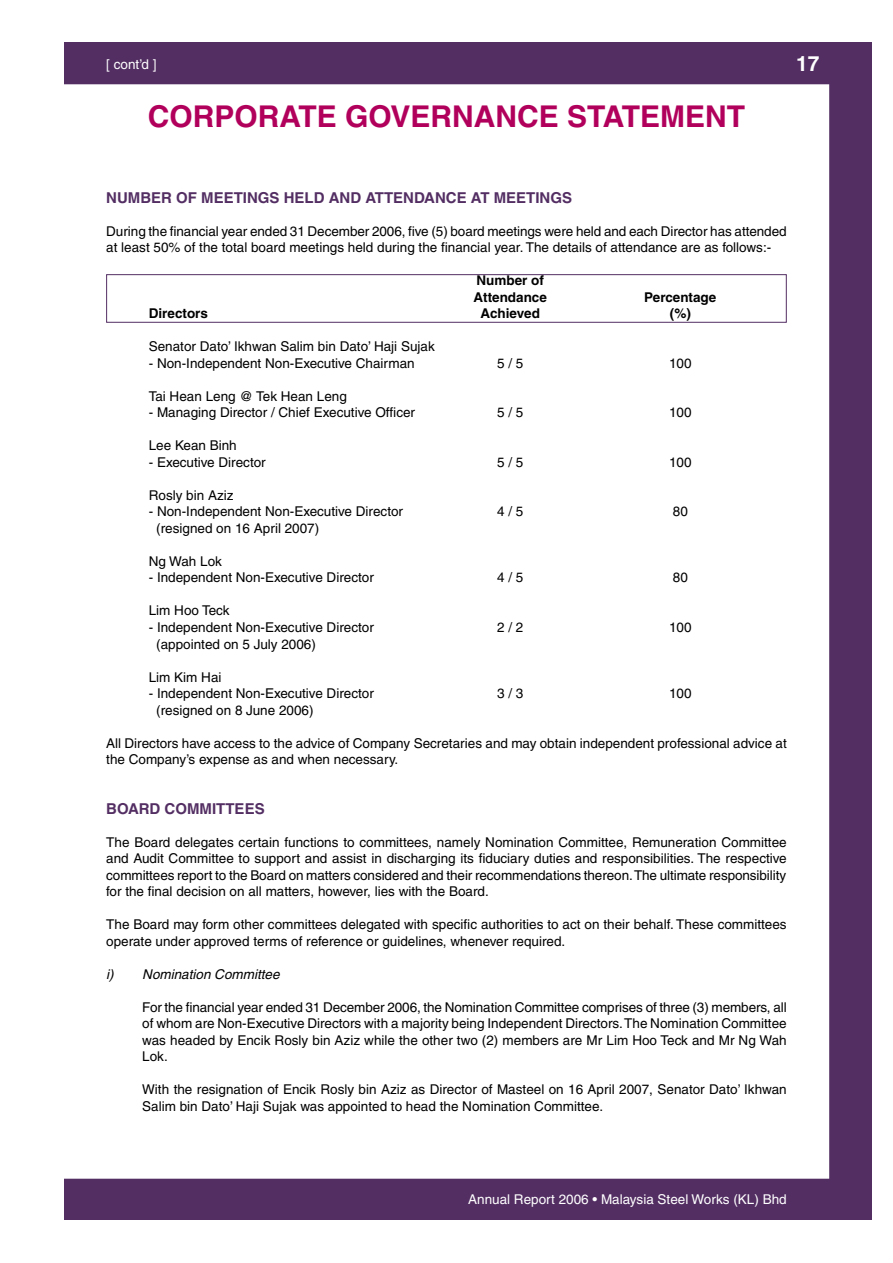
<style>
.page{position:relative;width:893px;height:1263px;background:#fff}
.page>*{position:absolute;margin:0;border:0;box-sizing:border-box;transform-origin:0 0}
.t1{font:700 30px "Helvetica";color:#b1005c}
.t2{font:700 21px "Helvetica";color:#fff}
.t3{font:700 15px "Helvetica";color:#532e63}
.t4{font:13.5px/16.5px "Helvetica";color:#000}
.t5{font:13.5px "Helvetica";color:#fff}
.t6{font:700 13.5px/16.5px "Helvetica";color:#000}
.t7{font:italic 13.5px "Helvetica";color:#000}
</style>
<div class="page">
<div style="left:64px;top:43px;width:808px;height:1177px;background:#532e63"></div>
<div style="left:40px;top:85px;width:788px;height:1093px;background:#fff"></div>
<div style="left:106px;top:274px;width:681px;height:49px;border:1px solid #532e63"></div>
<p class="t5" style="left:106px;top:56px;width:52px">[ cont’d ]</p>
<h1 class="t1" style="left:148px;top:98px;width:22px">corporate</h1>
<h1 class="t1" style="left:345px;top:98px;width:23px">governance</h1>
<h1 class="t1" style="left:567px;top:98px;width:20px">state</h1>
<h1 class="t1" style="left:660px;top:98px;width:46px">ment</h1>
<h2 class="t2" style="left:796px;top:51px;width:25px">17</h2>
<p class="t3" style="left:106px;top:188px;width:467px">NUM BER OF MEETINGS HELD AND ATTENDANCE AT MEETINGS</p>
<p class="t4" style="left:106px;top:223px;width:682px">During the financial year ended 31 December 2006, five (5) board meetings were held and each Director has attended at least 50% of the total board meetings held during the financial year. The details of attendance are as follows:-</p>
<p class="t6" style="left:473px;top:272px;width:75px">Number of<br>Attendance</p>
<p class="t6" style="left:644px;top:289px;width:74px">Percentage</p>
<p class="t6" style="left:149px;top:305px;width:61px">Directors</p>
<p class="t6" style="left:480px;top:305px;width:61px">Achieved</p>
<p class="t6" style="left:670px;top:305px;width:22px">(%)</p>
<p class="t4" style="left:149px;top:338px;width:288px">Senator Dato’ Ikhwan Salim bin Dato’ Haji Sujak</p>
<p class="t4" style="left:149px;top:355px;width:267px">- Non-Independent Non-Executive Chairman</p>
<p class="t4" style="left:497px;top:355px;width:28px">5 / 5</p>
<p class="t4" style="left:669px;top:355px;width:24px">100</p>
<p class="t4" style="left:149px;top:388px;width:200px">Tai Hean Leng @ Tek Hean Leng</p>
<p class="t4" style="left:149px;top:404px;width:268px">- Managing Director / Chief Executive Officer</p>
<p class="t4" style="left:497px;top:404px;width:28px">5 / 5</p>
<p class="t4" style="left:669px;top:404px;width:24px">100</p>
<p class="t4" style="left:149px;top:437px;width:90px">Lee Kean Binh</p>
<p class="t4" style="left:149px;top:454px;width:119px">- Executive Director</p>
<p class="t4" style="left:497px;top:454px;width:28px">5 / 5</p>
<p class="t4" style="left:669px;top:454px;width:24px">100</p>
<p class="t4" style="left:149px;top:487px;width:86px">Rosly bin Aziz</p>
<p class="t4" style="left:149px;top:503px;width:256px">- Non-Independent Non-Executive Director</p>
<p class="t4" style="left:497px;top:503px;width:28px">4 / 5</p>
<p class="t4" style="left:673px;top:503px;width:17px">80</p>
<p class="t4" style="left:156px;top:520px;width:165px">(resigned on 16 April 2007)</p>
<p class="t4" style="left:149px;top:553px;width:75px">Ng Wah Lok</p>
<p class="t4" style="left:149px;top:569px;width:227px">- Independent Non-Executive Director</p>
<p class="t4" style="left:497px;top:569px;width:28px">4 / 5</p>
<p class="t4" style="left:673px;top:569px;width:17px">80</p>
<p class="t4" style="left:149px;top:602px;width:82px">Lim Hoo Teck</p>
<p class="t4" style="left:149px;top:619px;width:227px">- Independent Non-Executive Director</p>
<p class="t4" style="left:497px;top:619px;width:28px">2 / 2</p>
<p class="t4" style="left:669px;top:619px;width:24px">100</p>
<p class="t4" style="left:156px;top:635px;width:161px">(appointed on 5 July 2006)</p>
<p class="t4" style="left:149px;top:668px;width:74px">Lim Kim Hai</p>
<p class="t4" style="left:149px;top:685px;width:227px">- Independent Non-Executive Director</p>
<p class="t4" style="left:497px;top:685px;width:28px">3 / 3</p>
<p class="t4" style="left:669px;top:685px;width:24px">100</p>
<p class="t4" style="left:156px;top:701px;width:159px">(resigned on 8 June 2006)</p>
<p class="t4" style="left:106px;top:734px;width:682px">All Directors have access to the advice of Company Secretaries and may obtain independent professional advice at the Company’s expense as and when necessary.</p>
<p class="t3" style="left:106px;top:799px;width:160px">BOARD COMM ITTEES</p>
<p class="t4" style="left:106px;top:833px;width:682px;text-align:justify">The Board delegates certain functions to committees, namely Nomination Committee, Remuneration Committee and Audit Committee to support and assist in discharging its fiduciary duties and responsibilities. The respective committees report to the Board on matters considered and their recommendations thereon. The ultimate responsibility for the final decision on all matters, however, lies with the Board.</p>
<p class="t4" style="left:106px;top:916px;width:682px">The Board may form other committees delegated with specific authorities to act on their behalf. These committees operate under approved terms of reference or guidelines, whenever required.</p>
<p class="t7" style="left:106px;top:966px;width:175px">i) Nomination Committee</p>
<p class="t4" style="left:142px;top:998px;width:646px;text-align:justify">For the financial year ended 31 December 2006, the Nomination Committee comprises of three (3) members, all of whom are Non-Executive Directors with a majority being Independent Directors. The Nomination Committee was headed by Encik Rosly bin Aziz while the other two (2) members are Mr Lim Hoo Teck and Mr Ng Wah Lok.</p>
<p class="t4" style="left:142px;top:1081px;width:646px">With the resignation of Encik Rosly bin Aziz as Director of Masteel on 16 April 2007, Senator Dato’ Ikhwan<br>Salim bin Dato’ Haji Sujak was appointed to head the Nomination Committee.</p>
<p class="t5" style="left:468px;top:1191px;width:320px">Annual Report 2006 • Malaysia Steel Works (KL) Bhd</p>
</div>
